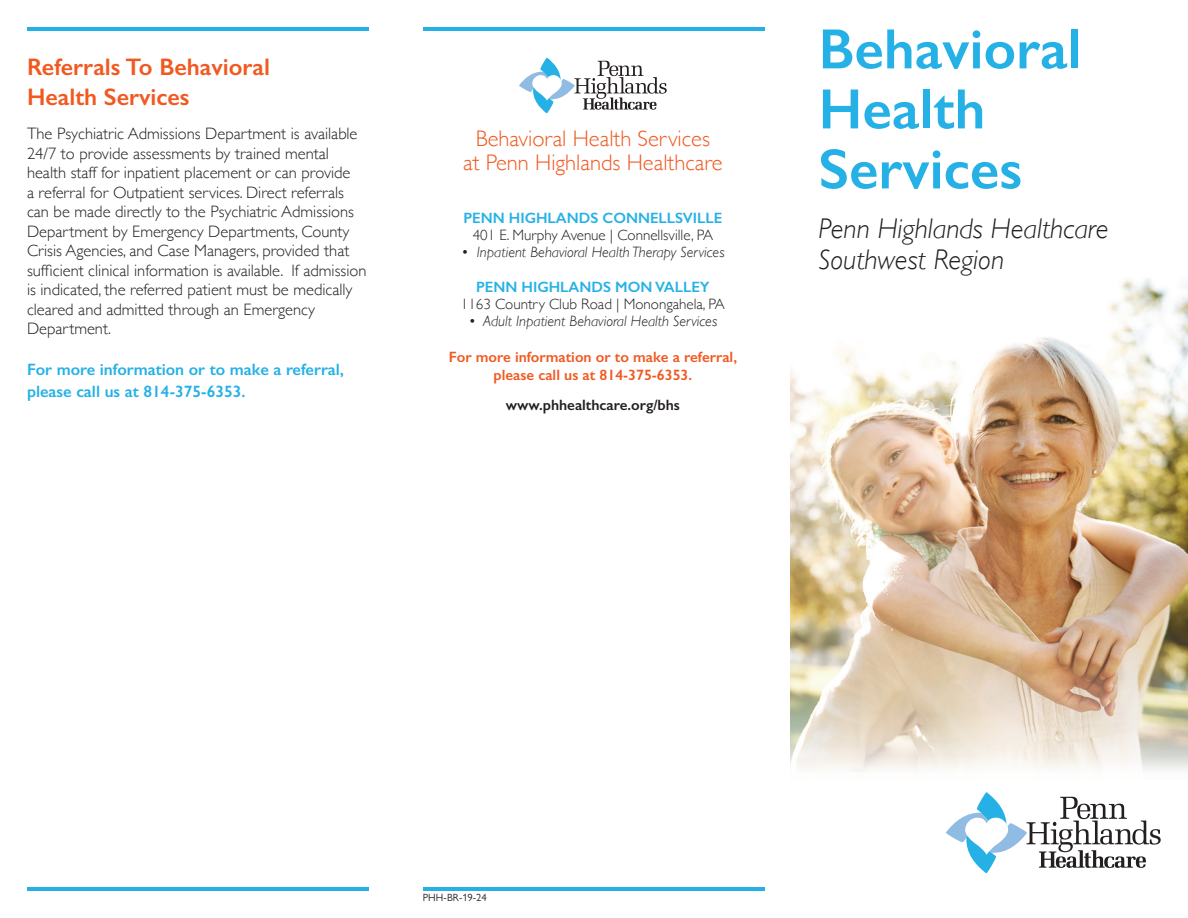
<style>
.page{position:relative;width:1188px;height:918px;background:#fff}
.page>*{position:absolute;margin:0;border:0;box-sizing:border-box;transform-origin:0 0}
.t1{font:600 57px/60px "Gill Sans";color:#26b1e6}
.t2{font:italic 300 28.5px/31.5px "Gill Sans";color:#231f20}
.t3{font:600 24px/30px "Gill Sans";color:#f15921}
.t4{font:300 22.5px/24px "Gill Sans";color:#f15921;text-align:center}
.t5{font:300 16.5px/19.5px "Gill Sans";color:#231f20}
.t6{font:600 16.5px/21.6px "Gill Sans";color:#26b1e6}
.t7{font:italic 300 15px "Gill Sans";color:#231f20}
.t8{font:300 15px "Gill Sans";color:#231f20}
.t9{font:600 15px/18px "Gill Sans";color:#f15921;text-align:center}
.t10{font:600 15px "Gill Sans";color:#26b1e6}
.t11{font:600 15px "Gill Sans";color:#231f20}
.t12{font:10.5px "Gill Sans Nova";color:#231f20}
</style>
<div class="page">
<img style="left:791px;top:278px;width:397px;height:493px">
<svg style="left:946px;top:792px;width:215px;height:82px"></svg>
<svg style="left:519px;top:57px;width:148px;height:57px"></svg>
<hr style="left:27px;top:27px;width:342px;height:3px;background:#26b1e6">
<hr style="left:423px;top:27px;width:342px;height:3px;background:#26b1e6">
<hr style="left:423px;top:888px;width:342px;height:3px;background:#26b1e6">
<hr style="left:27px;top:888px;width:342px;height:3px;background:#26b1e6">
<h3 class="t3" style="left:27px;top:51px;width:245px">Referrals To Behavioral<br>Health Services</h3>
<p class="t5" style="left:27px;top:123px;width:341px">The Psychiatric Admissions Department is available 24/7 to provide assessments by trained mental health staff for inpatient placement or can provide<br>a referral for Outpatient services. Direct referrals can be made directly to the Psychiatric Admissions Department by Emergency Departments, County Crisis Agencies, and Case Managers, provided that sufficient clinical information is available. If admission is indicated, the referred patient must be medically cleared and admitted through an Emergency Department.</p>
<p class="t6" style="left:27px;top:359px;width:319px">For more information or to make a referral, please call us at 814-375-6353.</p>
<h3 class="t4" style="left:463px;top:126px;width:261px">Behavioral Health Services<br>at Penn Highlands Healthcare</h3>
<p class="t10" style="left:463px;top:209px;width:261px">PENN HIGHLANDS CONNELLSVILLE</p>
<p class="t8" style="left:473px;top:223px;width:242px">401 E. Murphy Avenue | Connellsville, PA</p>
<p class="t7" style="left:461px;top:244px;width:265px">• Inpatient Behavioral Health Therapy Services</p>
<p class="t10" style="left:476px;top:278px;width:235px">PENN HIGHLANDS MON VALLEY</p>
<p class="t8" style="left:461px;top:292px;width:265px">1163 Country Club Road | Monongahela, PA</p>
<p class="t7" style="left:469px;top:313px;width:250px">• Adult Inpatient Behavioral Health Services</p>
<p class="t9" style="left:449px;top:348px;width:290px">For more information or to make a referral, please call us at 814-375-6353.</p>
<p class="t11" style="left:506px;top:396px;width:176px">www.phhealthcare.org/bhs</p>
<h1 class="t1" style="left:819px;top:19px;width:265px">Behavioral<br>Health<br>Services</h1>
<h2 class="t2" style="left:819px;top:213px;width:291px">Penn Highlands Healthcare<br>Southwest Region</h2>
<p class="t12" style="left:423px;top:891px;width:65px">PHH-BR-19-24</p>
</div>
